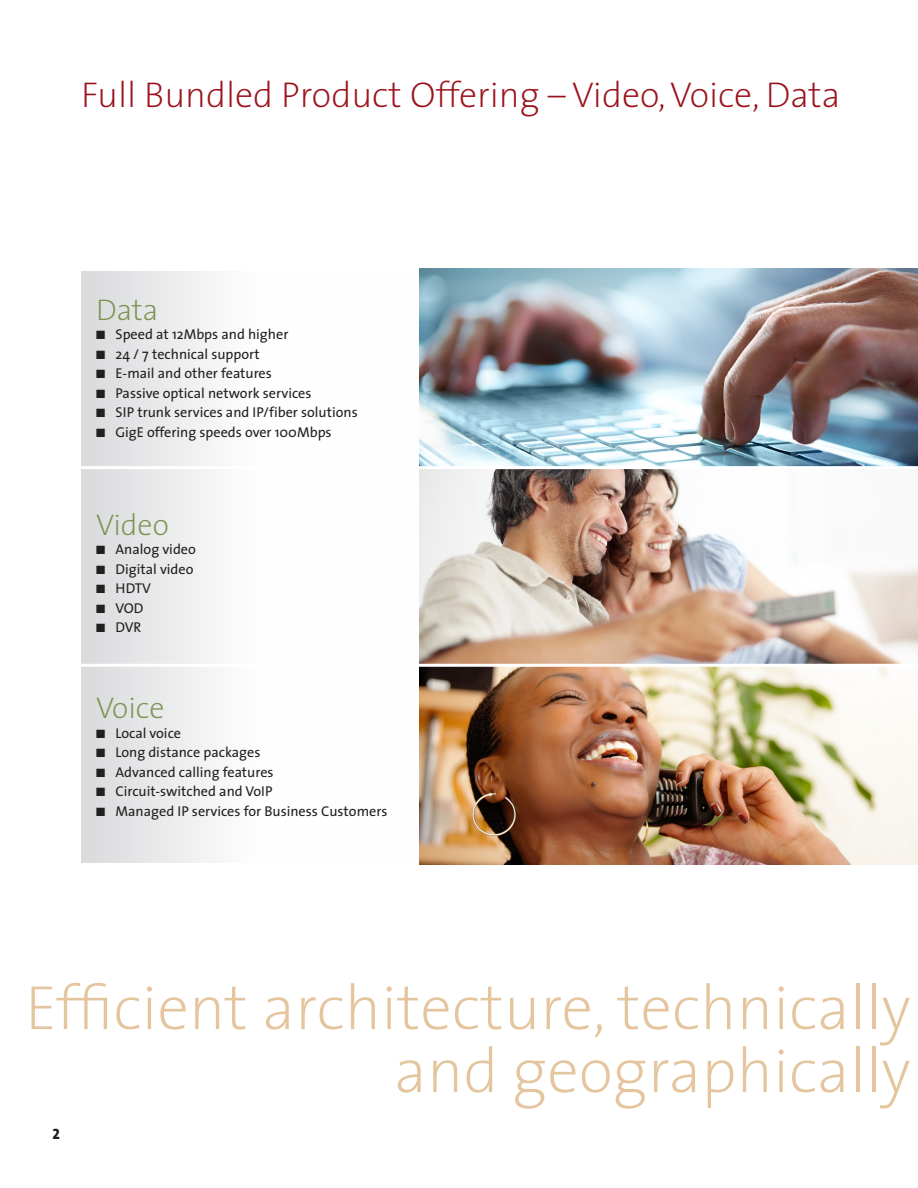
<style>
.page{position:relative;width:918px;height:1188px;background:#fff}
.page>*{position:absolute;margin:0;border:0;box-sizing:border-box;transform-origin:0 0}
.t1{font:200 63px "The Sans";color:#e5c59e}
.headers{font:200 36px "The Sans";color:#9b121c}
.headers-2{font:200 30px "The Sans";color:#7b9250}
.t2{font:15px "The Sans Extra Bold Caps";color:#231f20}
.bullets{font:14.25px "The Sans";color:#231f20}
</style>
<div class="page">
<img style="left:419px;top:667px;width:499px;height:197px">
<div style="left:81px;top:271px;width:340px;height:592px;background:linear-gradient(to right,#e2e4e6,#fff)"></div>
<img style="left:419px;top:268px;width:499px;height:198px">
<img style="left:419px;top:469px;width:499px;height:195px">
<hr style="left:79px;top:664px;width:839px;height:3px;background:#fff">
<hr style="left:79px;top:466px;width:839px;height:3px;background:#fff">
<p class="headers" style="left:81px;top:66px;width:761px">Full Bundled Product Offering – Video, Voice, Data</p>
<p class="headers-2" style="left:96px;top:285px;width:64px">Data</p>
<p class="bullets" style="left:96px;top:323px;width:194px">■ Speed at 12Mbps and higher</p>
<p class="bullets" style="left:96px;top:342px;width:165px">■ 24 / 7 technical support</p>
<p class="bullets" style="left:96px;top:362px;width:177px">■ E-mail and other features</p>
<p class="bullets" style="left:96px;top:381px;width:217px">■ Passive optical network services</p>
<p class="bullets" style="left:96px;top:401px;width:263px">■ SIP trunk services and IP/fiber solutions</p>
<p class="bullets" style="left:96px;top:420px;width:237px">■ GigE offering speeds over 100Mbps</p>
<p class="headers-2" style="left:96px;top:500px;width:74px">Video</p>
<p class="bullets" style="left:96px;top:538px;width:101px">■ Analog video</p>
<p class="bullets" style="left:96px;top:557px;width:99px">■ Digital video</p>
<p class="bullets" style="left:96px;top:577px;width:56px">■ HDTV</p>
<p class="bullets" style="left:96px;top:596px;width:49px">■ VOD</p>
<p class="bullets" style="left:96px;top:616px;width:47px">■ DVR</p>
<p class="headers-2" style="left:96px;top:683px;width:70px">Voice</p>
<p class="bullets" style="left:96px;top:721px;width:87px">■ Local voice</p>
<p class="bullets" style="left:96px;top:740px;width:166px">■ Long distance packages</p>
<p class="bullets" style="left:96px;top:760px;width:179px">■ Advanced calling features</p>
<p class="bullets" style="left:96px;top:779px;width:178px">■ Circuit-switched and VoIP</p>
<p class="bullets" style="left:96px;top:799px;width:293px">■ Managed IP services for Business Customers</p>
<p class="t1" style="left:25px;top:956px;width:887px">Efficient architecture, technically</p>
<p class="t1" style="left:394px;top:1019px;width:518px">and geographically</p>
<p class="t2" style="left:52px;top:1121px;width:9px">2</p>
</div>
